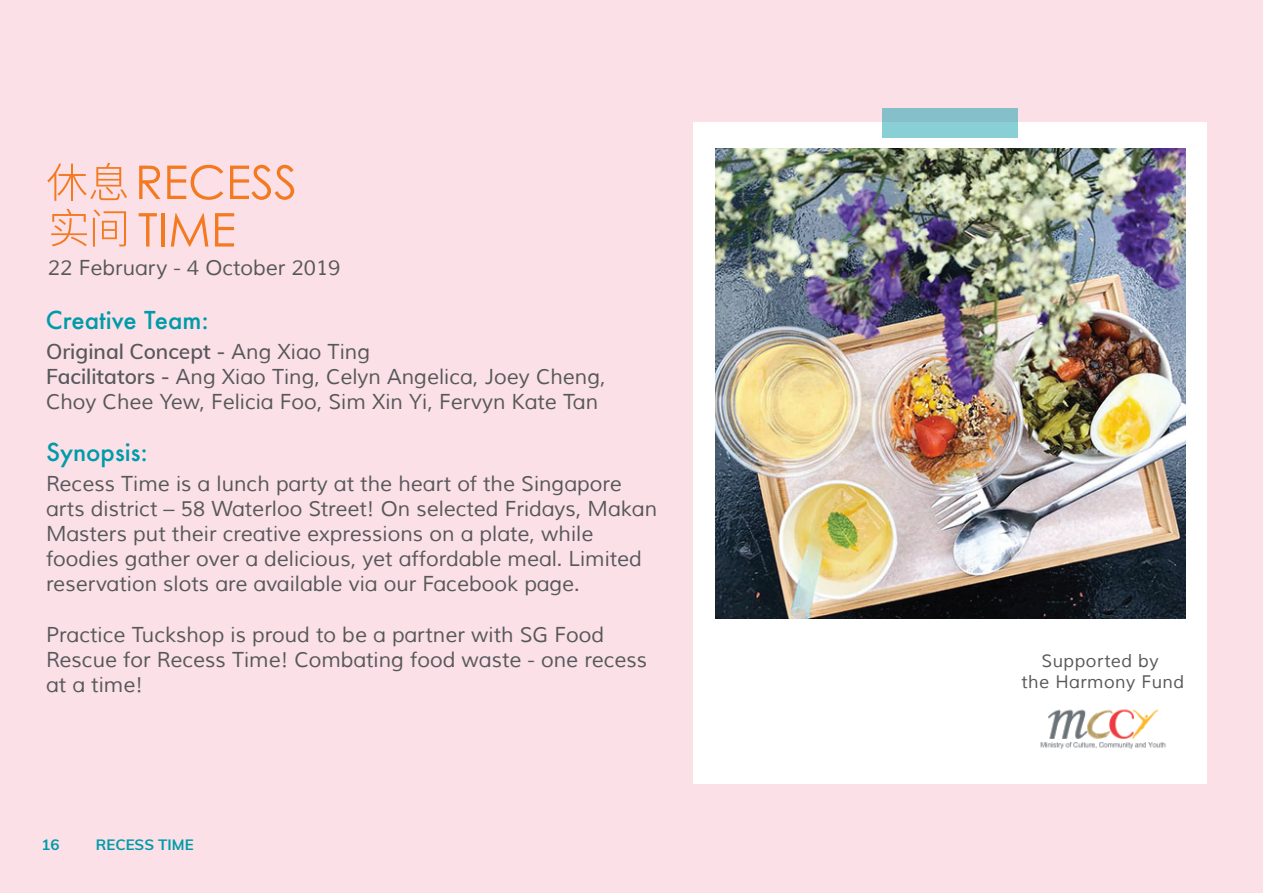
<style>
.page{position:relative;width:1263px;height:893px;background:#fbe0e8}
.page>*{position:absolute;margin:0;border:0;box-sizing:border-box;transform-origin:0 0}
.t1{font:500 24px "Futura";color:#009ba8}
.t2{font:21px/25.2px "Muli";color:#57585a}
.t3{font:17.7px/21.3px "Muli";letter-spacing:.025em;color:#57585a;text-align:center}
.t4{font:700 15px "Muli";color:#009ba8}
.s1{font-weight:600}
</style>
<div class="page">
<svg style="left:139px;top:166px;width:22px;height:33px"></svg>
<svg style="left:167px;top:165px;width:56px;height:35px"></svg>
<svg style="left:230px;top:165px;width:64px;height:35px"></svg>
<svg style="left:139px;top:213px;width:18px;height:34px"></svg>
<hr style="left:161px;top:213px;width:4px;height:34px;background:#f47a21">
<svg style="left:171px;top:213px;width:37px;height:34px"></svg>
<svg style="left:215px;top:213px;width:19px;height:34px"></svg>
<svg style="left:47px;top:163px;width:80px;height:38px"></svg>
<svg style="left:51px;top:209px;width:36px;height:37px"></svg>
<svg style="left:93px;top:209px;width:33px;height:38px"></svg>
<div style="left:693px;top:122px;width:514px;height:661px;background:#fff"></div>
<img style="left:715px;top:148px;width:471px;height:471px">
<div style="left:882px;top:109px;width:136px;height:29px;background:linear-gradient(to right,#87c8d0,#87c8d0)"></div>
<img style="left:1040px;top:709px;width:126px;height:40px">
<p class="t2" style="left:48px;top:256px;width:294px">22 February - 4 October 2019</p>
<p class="t1" style="left:46px;top:304px;width:164px">Creative Team:</p>
<p class="t2" style="left:46px;top:340px;width:561px"><span class="s1">Original Concept -</span> Ang Xiao Ting<br><span class="s1">Facilitators -</span> Ang Xiao Ting, Celyn Angelica, Joey Cheng,<br>Choy Chee Yew, Felicia Foo, Sim Xin Yi, Fervyn Kate Tan</p>
<p class="t1" style="left:46px;top:435px;width:103px">Synopsis:</p>
<p class="t2" style="left:46px;top:471px;width:613px">Recess Time is a lunch party at the heart of the Singapore arts district – 58 Waterloo Street! On selected Fridays, Makan Masters put their creative expressions on a plate, while foodies gather over a delicious, yet affordable meal. Limited reservation slots are available via our Facebook page.</p>
<p class="t2" style="left:46px;top:622px;width:603px">Practice Tuckshop is proud to be a partner with SG Food<br>Rescue for Recess Time! Combating food waste - one recess at a time!</p>
<p class="t4" style="left:42px;top:834px;width:20px">16</p>
<p class="t4" style="left:96px;top:834px;width:99px">RECESS TIME</p>
<p class="t3" style="left:1021px;top:651px;width:164px">Supported by<br>the Harmony Fund</p>
</div>
